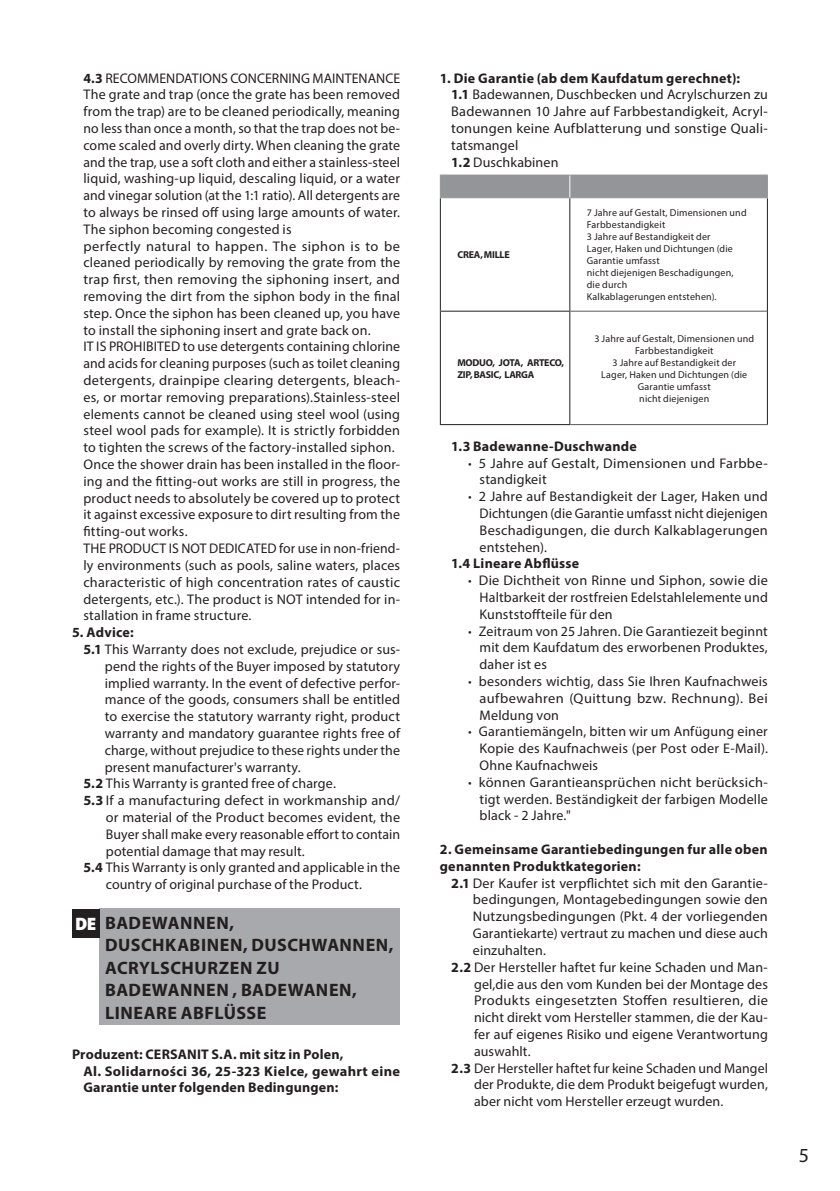
<style>
.page{position:relative;width:840px;height:1191px;background:#fff}
.page>*{position:absolute;margin:0;border:0;box-sizing:border-box;transform-origin:0 0}
.t1{font:20px "Myriad Pro";color:#231f20}
.t2{font:700 18px/22.4px "Myriad Pro";letter-spacing:.03em;color:#231f20}
.t3{font:900 18px "The Sans C4 s";color:#fff}
.t4{font:14px/16.8px "Myriad Pro";letter-spacing:.01em;color:#231f20}
.t5{font:700 14px/16.8px "Myriad Pro";letter-spacing:.015em;color:#231f20}
.t6{font:10px/12px "Myriad Pro";letter-spacing:.015em;color:#231f20}
.t7{font:700 10px/12px "Myriad Pro";letter-spacing:-.03em;color:#231f20}
.s1{font-weight:700}
</style>
<div class="page">
<div style="left:99px;top:909px;width:301px;height:116px;background:#a8a9ad"></div>
<div style="left:72px;top:909px;width:28px;height:28px;background:#231f20"></div>
<hr style="left:439px;top:198px;width:1px;height:113px;background:#231f20">
<hr style="left:439px;top:312px;width:1px;height:112px;background:#231f20">
<hr style="left:569px;top:198px;width:1px;height:113px;background:#231f20">
<hr style="left:439px;top:311px;width:131px;height:1px;background:#231f20">
<hr style="left:569px;top:312px;width:1px;height:112px;background:#231f20">
<hr style="left:439px;top:424px;width:131px;height:1px;background:#231f20">
<hr style="left:570px;top:311px;width:196px;height:1px;background:#57585a">
<hr style="left:570px;top:424px;width:197px;height:1px;background:#57585a">
<hr style="left:766px;top:198px;width:1px;height:113px;background:#231f20">
<hr style="left:766px;top:311px;width:1px;height:113px;background:#231f20">
<div style="left:439px;top:175px;width:328px;height:23px;background:#939598"></div>
<p class="t4" style="left:83px;top:69px;width:318px"><span class="s1">4.3</span> RECOMMENDATIONS CONCERNING MAINTENANCE The grate and trap (once the grate has been removed from the trap) are to be cleaned periodically, meaning no less than once a month, so that the trap does not be&shy;come scaled and overly dirty. When cleaning the grate and the trap, use a soft cloth and either a stainless-steel liquid, washing-up liquid, descaling liquid, or a water and vinegar solution (at the 1:1 ratio). All detergents are to always be rinsed off using large amounts of water.<br>The siphon becoming congested is<br>perfectly natural to happen. The siphon is to be cleaned periodically by removing the grate from the trap first, then removing the siphoning insert, and removing the dirt from the siphon body in the final step. Once the siphon has been cleaned up, you have to install the siphoning insert and grate back on.<br>IT IS PROHIBITED to use detergents containing chlorine and acids for cleaning purposes (such as toilet cleaning detergents, drainpipe clearing detergents, bleach&shy;es, or mortar removing preparations).Stainless-steel elements cannot be cleaned using steel wool (using steel wool pads for example). It is strictly forbidden to tighten the screws of the factory-installed siphon.<br>Once the shower drain has been installed in the floor&shy;ing and the fitting-out works are still in progress, the product needs to absolutely be covered up to protect it against excessive exposure to dirt resulting from the fitting-out works.<br>THE PRODUCT IS NOT DEDICATED for use in non-friend&shy;ly environments (such as pools, saline waters, places characteristic of high concentration rates of caustic detergents, etc.). The product is NOT intended for in&shy;stallation in frame structure.</p>
<p class="t5" style="left:72px;top:623px;width:63px">5. Advice:</p>
<p class="t4" style="left:83px;top:640px;width:318px"><span class="s1">5.1</span> This Warranty does not exclude, prejudice or sus-</p>
<p class="t4" style="left:105px;top:657px;width:297px">pend the rights of the Buyer imposed by statutory</p>
<p class="t4" style="left:105px;top:674px;width:296px">implied warranty. In the event of defective perfor-</p>
<p class="t4" style="left:105px;top:691px;width:296px">mance of the goods, consumers shall be entitled</p>
<p class="t4" style="left:105px;top:708px;width:296px">to exercise the statutory warranty right, product</p>
<p class="t4" style="left:105px;top:724px;width:296px">warranty and mandatory guarantee rights free of</p>
<p class="t4" style="left:105px;top:741px;width:296px">charge, without prejudice to these rights under the</p>
<p class="t4" style="left:105px;top:758px;width:197px">present manufacturer's warranty.</p>
<p class="t4" style="left:83px;top:775px;width:254px"><span class="s1">5.2</span> This Warranty is granted free of charge.</p>
<p class="t4" style="left:83px;top:792px;width:318px"><span class="s1">5.3</span> If a manufacturing defect in workmanship and/</p>
<p class="t4" style="left:106px;top:808px;width:295px">or material of the Product becomes evident, the</p>
<p class="t4" style="left:106px;top:825px;width:295px">Buyer shall make every reasonable effort to contain</p>
<p class="t4" style="left:106px;top:842px;width:200px">potential damage that may result.</p>
<p class="t4" style="left:83px;top:859px;width:318px"><span class="s1">5.4</span> This Warranty is only granted and applicable in the</p>
<p class="t4" style="left:106px;top:876px;width:257px">country of original purchase of the Product.</p>
<p class="t2" style="left:105px;top:911px;width:290px">BADEWANNEN,<br>DUSCHKABINEN, DUSCHWANNEN,<br>ACRYLSCHURZEN ZU<br>BADEWANNEN , BADEWANEN,<br>LINEARE ABFLÜSSE</p>
<p class="t3" style="left:75px;top:912px;width:22px">DE</p>
<p class="t5" style="left:83px;top:1045px;width:318px;text-indent:-11px">Produzent: CERSANIT S.A. mit sitz in Polen,<br>Al. Solidarności 36, 25-323 Kielce, gewahrt eine<br>Garantie unter folgenden Bedingungen:</p>
<p class="t4" style="left:451px;top:69px;width:318px;text-indent:-11px"><span class="s1">1. Die Garantie (ab dem Kaufdatum gerechnet):<br>1.1</span> Badewannen, Duschbecken und Acrylschurzen zu Badewannen 10 Jahre auf Farbbestandigkeit, Acryl&shy;tonungen keine Aufblatterung und sonstige Quali&shy;tatsmangel<br><span class="s1">1.2</span> Duschkabinen</p>
<p class="t7" style="left:457px;top:248px;width:54px">CREA, MILLE</p>
<p class="t6" style="left:586px;top:207px;width:161px">7 Jahre auf Gestalt, Dimensionen und<br>Farbbestandigkeit<br>3 Jahre auf Bestandigkeit der<br>Lager, Haken und Dichtungen (die<br>Garantie umfasst<br>nicht diejenigen Beschadigungen, die durch<br>Kalkablagerungen entstehen).</p>
<p class="t6" style="left:594px;top:332px;width:161px;text-align:center">3 Jahre auf Gestalt, Dimensionen und<br>Farbbestandigkeit<br>3 Jahre auf Bestandigkeit der<br>Lager, Haken und Dichtungen (die<br>Garantie umfasst<br>nicht diejenigen</p>
<p class="t5" style="left:451px;top:437px;width:187px">1.3 Badewanne-Duschwande</p>
<p class="t4" style="left:468px;top:454px;width:301px"><span class="s1">·</span> 5 Jahre auf Gestalt, Dimensionen und Farbbe-</p>
<p class="t4" style="left:479px;top:471px;width:68px">standigkeit</p>
<p class="t4" style="left:468px;top:488px;width:301px"><span class="s1">·</span> 2 Jahre auf Bestandigkeit der Lager, Haken und</p>
<p class="t4" style="left:479px;top:504px;width:289px">Dichtungen (die Garantie umfasst nicht diejenigen</p>
<p class="t4" style="left:479px;top:521px;width:289px">Beschadigungen, die durch Kalkablagerungen</p>
<p class="t4" style="left:479px;top:538px;width:69px">entstehen).</p>
<p class="t5" style="left:451px;top:555px;width:129px">1.4 Lineare Abflüsse</p>
<p class="t4" style="left:468px;top:572px;width:301px"><span class="s1">·</span> Die Dichtheit von Rinne und Siphon, sowie die</p>
<p class="t4" style="left:479px;top:588px;width:289px">Haltbarkeit der rostfreien Edelstahlelemente und</p>
<p class="t4" style="left:479px;top:605px;width:134px">Kunststoffteile für den</p>
<p class="t4" style="left:468px;top:622px;width:301px"><span class="s1">·</span> Zeitraum von 25 Jahren. Die Garantiezeit beginnt</p>
<p class="t4" style="left:479px;top:639px;width:289px">mit dem Kaufdatum des erworbenen Produktes,</p>
<p class="t4" style="left:479px;top:656px;width:69px">daher ist es</p>
<p class="t4" style="left:468px;top:672px;width:301px"><span class="s1">·</span> besonders wichtig, dass Sie Ihren Kaufnachweis</p>
<p class="t4" style="left:479px;top:689px;width:289px">aufbewahren (Quittung bzw. Rechnung). Bei</p>
<p class="t4" style="left:479px;top:706px;width:81px">Meldung von</p>
<p class="t4" style="left:468px;top:723px;width:301px"><span class="s1">·</span> Garantiemängeln, bitten wir um Anfügung einer</p>
<p class="t4" style="left:479px;top:740px;width:290px">Kopie des Kaufnachweis (per Post oder E-Mail).</p>
<p class="t4" style="left:479px;top:756px;width:120px">Ohne Kaufnachweis</p>
<p class="t4" style="left:468px;top:773px;width:301px"><span class="s1">·</span> können Garantieansprüchen nicht berücksich-</p>
<p class="t4" style="left:479px;top:790px;width:289px">tigt werden. Beständigkeit der farbigen Modelle</p>
<p class="t4" style="left:479px;top:807px;width:93px">black - 2 Jahre."</p>
<p class="t5" style="left:439px;top:840px;width:329px">2. Gemeinsame Garantiebedingungen fur alle oben genannten Produktkategorien:</p>
<p class="t4" style="left:451px;top:874px;width:318px"><span class="s1">2.1</span> Der Kaufer ist verpflichtet sich mit den Garantie-</p>
<p class="t4" style="left:472px;top:891px;width:296px">bedingungen, Montagebedingungen sowie den</p>
<p class="t4" style="left:472px;top:908px;width:296px">Nutzungsbedingungen (Pkt. 4 der vorliegenden</p>
<p class="t4" style="left:472px;top:924px;width:296px">Garantiekarte) vertraut zu machen und diese auch</p>
<p class="t4" style="left:472px;top:941px;width:74px">einzuhalten.</p>
<p class="t4" style="left:451px;top:958px;width:318px"><span class="s1">2.2</span> Der Hersteller haftet fur keine Schaden und Man-</p>
<p class="t4" style="left:474px;top:975px;width:295px">gel,die aus den vom Kunden bei der Montage des</p>
<p class="t4" style="left:474px;top:992px;width:295px">Produkts eingesetzten Stoffen resultieren, die</p>
<p class="t4" style="left:474px;top:1008px;width:295px">nicht direkt vom Hersteller stammen, die der Kau-</p>
<p class="t4" style="left:474px;top:1025px;width:295px">fer auf eigenes Risiko und eigene Verantwortung</p>
<p class="t4" style="left:474px;top:1042px;width:58px">auswahlt.</p>
<p class="t4" style="left:451px;top:1059px;width:318px"><span class="s1">2.3</span> Der Hersteller haftet fur keine Schaden und Mangel</p>
<p class="t4" style="left:473px;top:1076px;width:295px">der Produkte, die dem Produkt beigefugt wurden,</p>
<p class="t4" style="left:473px;top:1092px;width:251px">aber nicht vom Hersteller erzeugt wurden.</p>
<p class="t7" style="left:457px;top:356px;width:108px">MODUO, JOTA, ARTECO,<br>ZIP, BASIC, LARGA</p>
<h1 class="t1" style="left:798px;top:1142px;width:12px">5</h1>
</div>
